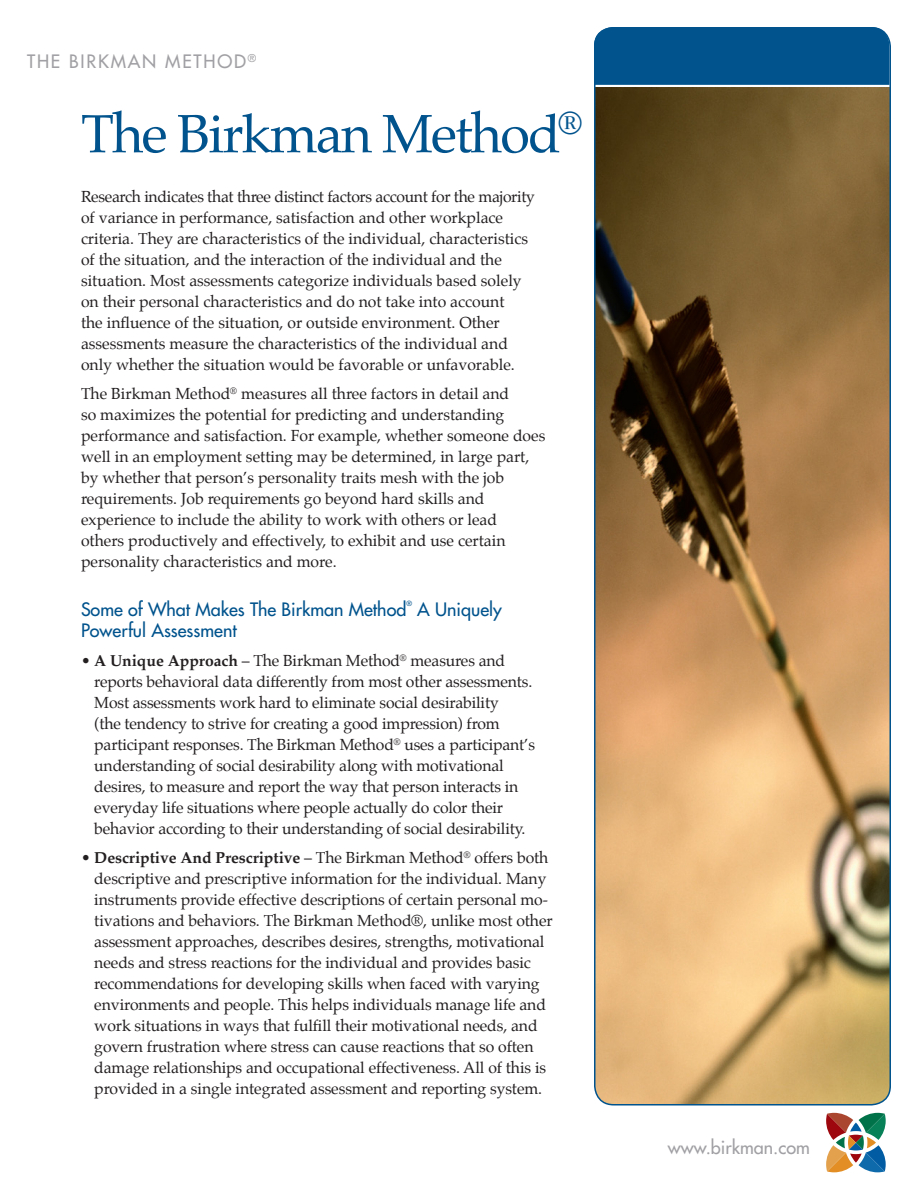
<style>
.page{position:relative;width:918px;height:1188px;background:#fff}
.page>*{position:absolute;margin:0;border:0;box-sizing:border-box;transform-origin:0 0}
.t1{font:54px "Palatino";letter-spacing:-.035em;color:#00538d}
.t2{font:18px "Futura";color:#00538d}
.t3{font:18px "Futura";letter-spacing:.1em;color:#a1a1a5}
.t4{font:18px "Futura";color:#a1a1a5}
.t5{font:15.75px/21px "Palatino";letter-spacing:-.005em;color:#231f20}
.t6{font:7.05px "Futura";color:#00538d}
.s1{font-weight:700}
</style>
<div class="page">
<div style="left:594px;top:27px;width:296px;height:58px;background:#00538d"></div>
<img style="left:595px;top:87px;width:295px;height:1018px">
<div style="left:594px;top:27px;width:297px;height:1079px;border:2px solid #00538d;border-radius:19px"></div>
<svg style="left:826px;top:1113px;width:60px;height:59px"></svg>
<p class="t3" style="left:27px;top:50px;width:181px">The Birkman Metho</p>
<p class="t3" style="left:234px;top:50px;width:24px">d<sup>®</sup></p>
<p class="t1" style="left:81px;top:89px;width:503px">The Birkman Method<sup>®</sup></p>
<p class="t5" style="left:81px;top:186px;width:456px">Research indicates that three distinct factors account for the majority of variance in performance, satisfaction and other workplace criteria. They are characteristics of the individual, characteristics of the situation, and the interaction of the individual and the situation. Most assessments categorize individuals based solely on their personal characteristics and do not take into account<br>the influence of the situation, or outside environment. Other assessments measure the characteristics of the individual and only whether the situation would be favorable or unfavorable.</p>
<p class="t5" style="left:81px;top:383px;width:466px">The Birkman Method<sup>®</sup> measures all three factors in detail and<br>so maximizes the potential for predicting and understanding performance and satisfaction. For example, whether someone does well in an employment setting may be determined, in large part, by whether that person’s personality traits mesh with the job requirements. Job requirements go beyond hard skills and experience to include the ability to work with others or lead<br>others productively and effectively, to exhibit and use certain personality characteristics and more.</p>
<p class="t2" style="left:81px;top:598px;width:327px">Some of What Makes The Birkman Method</p>
<p class="t6" style="left:406px;top:599px;width:7px">®</p>
<p class="t2" style="left:417px;top:598px;width:86px">A Uniquely</p>
<p class="t2" style="left:81px;top:619px;width:157px">Powerful Assessment</p>
<p class="t5" style="left:94px;top:650px;width:442px;text-indent:-13px">• <span class="s1">A Unique Approach</span> – The Birkman Method<sup>®</sup> measures and reports behavioral data differently from most other assessments.<br>Most assessments work hard to eliminate social desirability<br>(the tendency to strive for creating a good impression) from participant responses. The Birkman Method<sup>®</sup> uses a participant’s understanding of social desirability along with motivational desires, to measure and report the way that person interacts in everyday life situations where people actually do color their behavior according to their understanding of social desirability.</p>
<p class="t5" style="left:94px;top:848px;width:460px;text-indent:-13px">• <span class="s1">Descriptive And Prescriptive</span> – The Birkman Method<sup>®</sup> offers both descriptive and prescriptive information for the individual. Many instruments provide effective descriptions of certain personal mo&shy;tivations and behaviors. The Birkman Method®, unlike most other assessment approaches, describes desires, strengths, motivational needs and stress reactions for the individual and provides basic recommendations for developing skills when faced with varying environments and people. This helps individuals manage life and work situations in ways that fulfill their motivational needs, and govern frustration where stress can cause reactions that so often damage relationships and occupational effectiveness. All of this is provided in a single integrated assessment and reporting system.</p>
<p class="t4" style="left:668px;top:1136px;width:144px">www.birkman.com</p>
</div>
